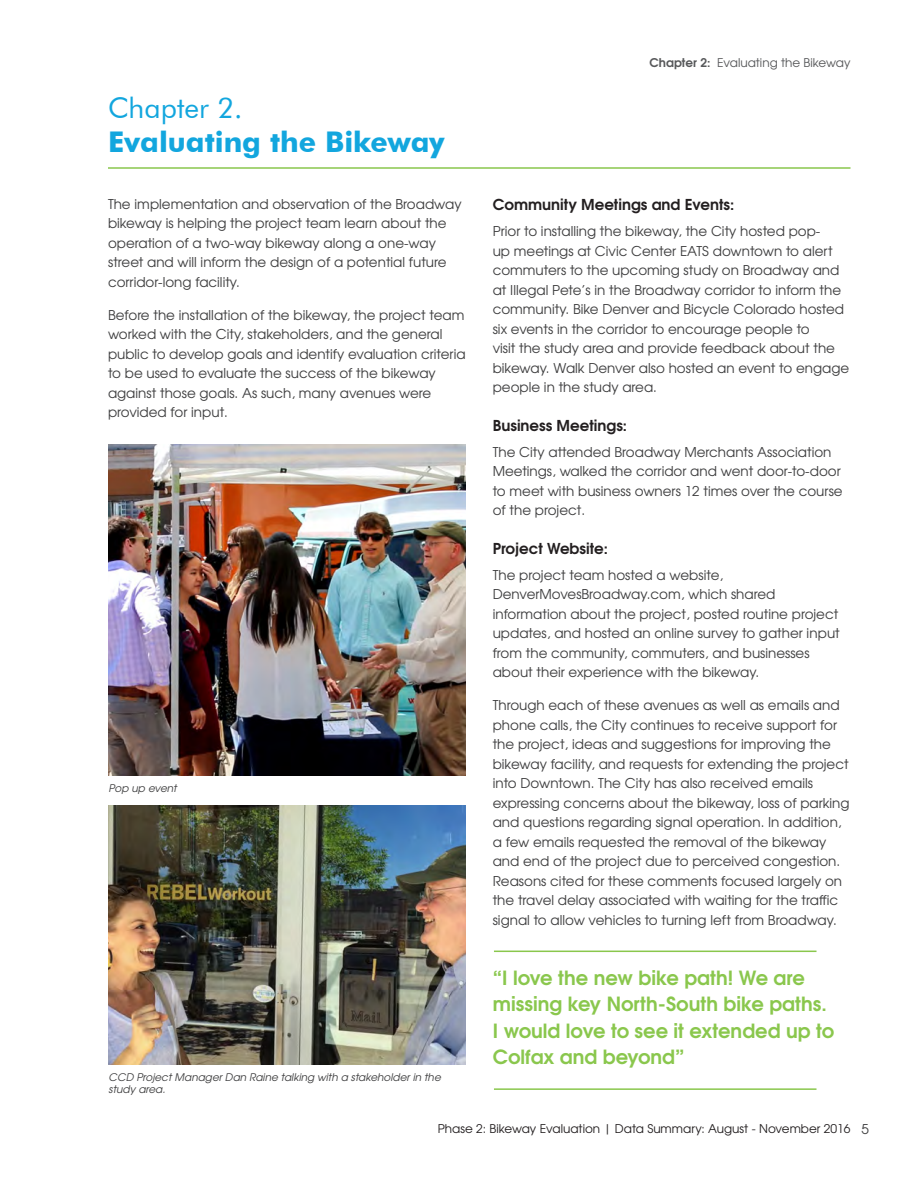
<style>
.page{position:relative;width:918px;height:1188px;background:#fff}
.page>*{position:absolute;margin:0;border:0;box-sizing:border-box;transform-origin:0 0}
.t1{font:700 28.5px "Futura BT";color:#12a6de}
.t2{font:28.5px "Futura BT";color:#12a6de}
.t3{font:700 19.5px/26.4px "Te X Gyre Adventor";color:#8ac74d}
.t4{font:700 15px "Te X Gyre Adventor";color:#231f20}
.t5{font:13.5px/19.5px "Te X Gyre Adventor";color:#3e3e3f}
.t6{font:12px "Te X Gyre Adventor";color:#231f20}
.t7{font:12px "Te X Gyre Adventor";color:#57585a}
.t8{font:italic 10.5px/12px "Te X Gyre Adventor";color:#3e3e3f}
.s1{font-weight:700}
.s2{font-size:13.5px;color:#3e3e3f}
</style>
<div class="page">
<hr style="left:108px;top:167px;width:742px;height:2px;background:#8ac74d">
<hr style="left:494px;top:951px;width:323px;height:1px;background:#8ac74d">
<hr style="left:494px;top:1088px;width:323px;height:2px;background:#8ac74d">
<img style="left:108px;top:445px;width:358px;height:331px">
<img style="left:108px;top:806px;width:358px;height:259px">
<p class="t2" style="left:108px;top:90px;width:136px">Chapter 2.</p>
<h2 class="t1" style="left:108px;top:124px;width:338px">Evaluating the Bikeway</h2>
<p class="t5" style="left:108px;top:193px;width:355px">The implementation and observation of the Broadway bikeway is helping the project team learn about the operation of a two-way bikeway along a one-way street and will inform the design of a potential future corridor-long facility.</p>
<p class="t5" style="left:108px;top:304px;width:359px">Before the installation of the bikeway, the project team worked with the City, stakeholders, and the general public to develop goals and identify evaluation criteria to be used to evaluate the success of the bikeway against those goals. As such, many avenues were provided for input.</p>
<p class="t8" style="left:109px;top:781px;width:70px">Pop up event</p>
<p class="t8" style="left:109px;top:1070px;width:334px">CCD Project Manager Dan Raine talking with a stakeholder in the study area.</p>
<p class="t7" style="left:650px;top:53px;width:202px"><span class="s1">Chapter 2:</span> Evaluating the Bikeway</p>
<p class="t4" style="left:493px;top:192px;width:243px">Community Meetings and Events:</p>
<p class="t5" style="left:493px;top:221px;width:358px">Prior to installing the bikeway, the City hosted pop-<br>up meetings at Civic Center EATS downtown to alert commuters to the upcoming study on Broadway and at Illegal Pete’s in the Broadway corridor to inform the community. Bike Denver and Bicycle Colorado hosted six events in the corridor to encourage people to<br>visit the study area and provide feedback about the bikeway. Walk Denver also hosted an event to engage people in the study area.</p>
<p class="t4" style="left:493px;top:412px;width:136px">Business Meetings:</p>
<p class="t5" style="left:493px;top:441px;width:351px">The City attended Broadway Merchants Association Meetings, walked the corridor and went door-to-door to meet with business owners 12 times over the course of the project.</p>
<p class="t4" style="left:493px;top:535px;width:117px">Project Website:</p>
<p class="t5" style="left:493px;top:564px;width:232px">The project team hosted a website,</p>
<p class="t5" style="left:493px;top:584px;width:284px">DenverMovesBroadway.com, which shared</p>
<p class="t5" style="left:493px;top:603px;width:349px">information about the project, posted routine project updates, and hosted an online survey to gather input from the community, commuters, and businesses about their experience with the bikeway.</p>
<p class="t5" style="left:493px;top:695px;width:358px">Through each of these avenues as well as emails and phone calls, the City continues to receive support for the project, ideas and suggestions for improving the bikeway facility, and requests for extending the project into Downtown. The City has also received emails expressing concerns about the bikeway, loss of parking and questions regarding signal operation. In addition, a few emails requested the removal of the bikeway and end of the project due to perceived congestion.<br>Reasons cited for these comments focused largely on the travel delay associated with waiting for the traffic signal to allow vehicles to turning left from Broadway.</p>
<p class="t3" style="left:493px;top:963px;width:343px">“I love the new bike path! We are missing key North-South bike paths .<br>I would love to see it extended up to<br>Colfax and beyond”</p>
<p class="t6" style="left:438px;top:1119px;width:433px">Phase 2: Bikeway Evaluation | Data Summary: August - November 2016 <span class="s2">5</span></p>
</div>
